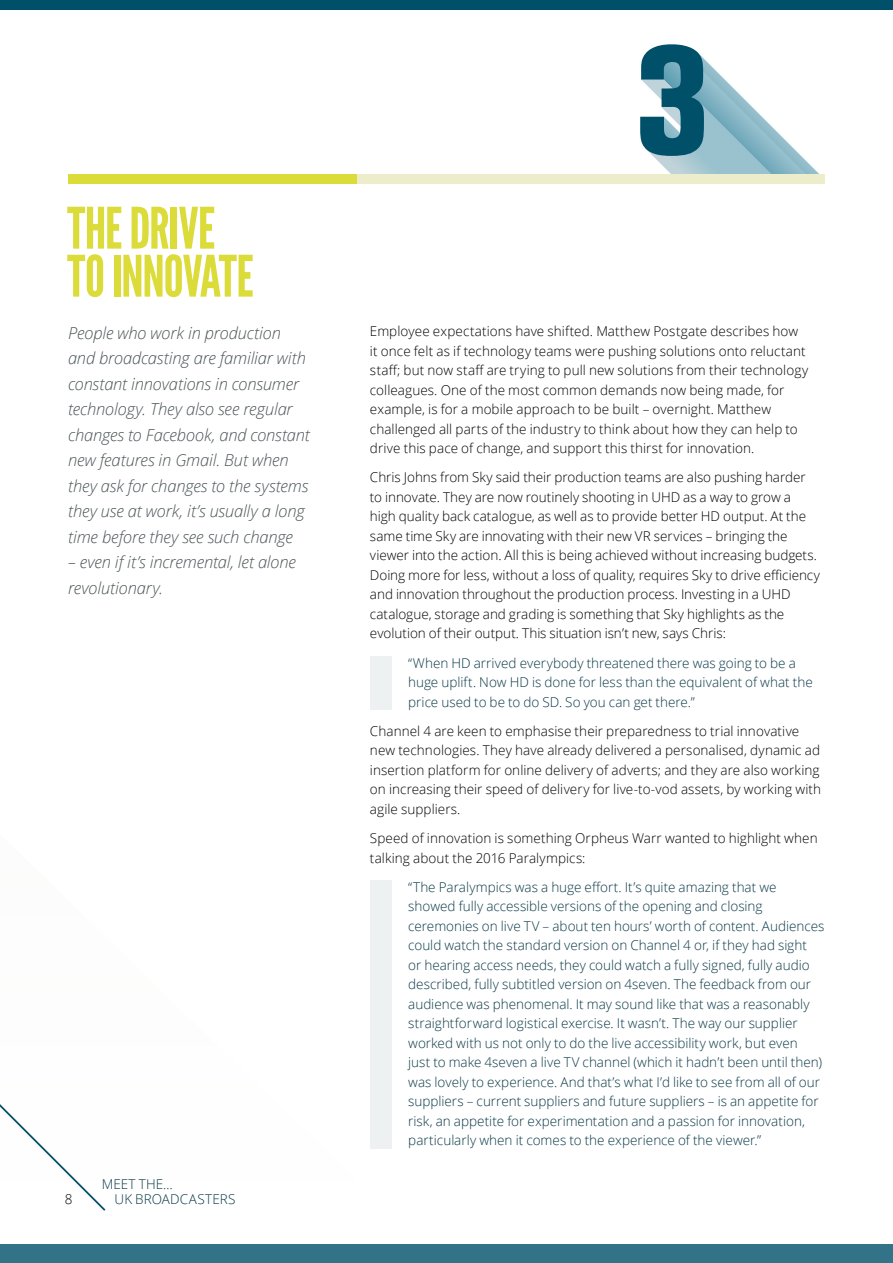
<style>
.page{position:relative;width:893px;height:1263px;background:#fff}
.page>*{position:absolute;margin:0;border:0;box-sizing:border-box;transform-origin:0 0}
.Headers{font:57px/48px "League Gothic";letter-spacing:-.02em;color:#dbdb39}
.Intro_para{font:italic 300 16.5px/25.5px "Open Sans";letter-spacing:-.01em;color:#4c5558}
.Body{font:300 13.5px/19.5px "Open Sans";letter-spacing:.005em;color:#000}
.t1{font:300 13.5px/19.5px "Open Sans";color:#093847}
</style>
<div class="page">
<div style="left:0;top:0;width:893px;height:9px;background:#005069"></div>
<div style="left:0;top:1245px;width:893px;height:18px;background:#337387"></div>
<svg style="left:0;top:1104px;width:106px;height:107px"></svg>
<div style="left:68px;top:174px;width:315px;height:9px;background:#dbdb39"></div>
<svg style="left:640px;top:44px;width:179px;height:130px"></svg>
<div style="left:357px;top:174px;width:468px;height:9px;background:#ededcb"></div>
<div style="left:370px;top:656px;width:21px;height:54px;background:#eef1f2"></div>
<div style="left:370px;top:880px;width:21px;height:269px;background:#eef1f2"></div>
<p class="Headers" style="left:67px;top:205px;width:188px">THE DRIVE<br>TO INNOVATE</p>
<p class="Intro_para" style="left:68px;top:319px;width:243px">People who work in production and broadcasting are familiar with constant innovations in consumer technology. They also see regular changes to Facebook, and constant new features in Gmail. But when they ask for changes to the systems they use at work, it’s usually a long time before they see such change</p>
<p class="Intro_para" style="left:68px;top:549px;width:230px">– even if it’s incremental, let alone revolutionary.</p>
<p class="Body" style="left:65px;top:1188px;width:9px">8</p>
<p class="t1" style="left:115px;top:1176px;width:122px;line-height:15px;text-indent:-13px">MEET THE…<br>UK BROADCASTERS</p>
<p class="Body" style="left:370px;top:321px;width:440px">Employee expectations have shifted. Matthew Postgate describes how it once felt as if technology teams were pushing solutions onto reluctant staff; but now staff are trying to pull new solutions from their technology colleagues. One of the most common demands now being made, for example, is for a mobile approach to be built – overnight. Matthew challenged all parts of the industry to think about how they can help to drive this pace of change, and support this thirst for innovation.</p>
<p class="Body" style="left:370px;top:467px;width:452px">Chris Johns from Sky said their production teams are also pushing harder to innovate. They are now routinely shooting in UHD as a way to grow a high quality back catalogue, as well as to provide better HD output. At the same time Sky are innovating with their new VR services – bringing the viewer into the action. All this is being achieved without increasing budgets.<br>Doing more for less, without a loss of quality, requires Sky to drive efficiency and innovation throughout the production process. Investing in a UHD catalogue, storage and grading is something that Sky highlights as the evolution of their output. This situation isn’t new, says Chris:</p>
<p class="t1" style="left:408px;top:653px;width:406px">“When HD arrived everybody threatened there was going to be a huge uplift. Now HD is done for less than the equivalent of what the price used to be to do SD. So you can get there.”</p>
<p class="Body" style="left:370px;top:721px;width:453px">Channel 4 are keen to emphasise their preparedness to trial innovative new technologies. They have already delivered a personalised, dynamic ad insertion platform for online delivery of adverts; and they are also working on increasing their speed of delivery for live-to-vod assets, by working with agile suppliers.</p>
<p class="Body" style="left:370px;top:828px;width:449px">Speed of innovation is something Orpheus Warr wanted to highlight when talking about the 2016 Paralympics:</p>
<p class="t1" style="left:408px;top:877px;width:418px">“The Paralympics was a huge effort. It’s quite amazing that we showed fully accessible versions of the opening and closing ceremonies on live TV – about ten hours’ worth of content. Audiences could watch the standard version on Channel 4 or, if they had sight<br>or hearing access needs, they could watch a fully signed, fully audio described, fully subtitled version on 4seven. The feedback from our audience was phenomenal. It may sound like that was a reasonably straightforward logistical exercise. It wasn’t. The way our supplier worked with us not only to do the live accessibility work, but even<br>just to make 4seven a live TV channel (which it hadn’t been until then) was lovely to experience. And that’s what I’d like to see from all of our suppliers – current suppliers and future suppliers – is an appetite for risk, an appetite for experimentation and a passion for innovation, particularly when it comes to the experience of the viewer.”</p>
</div>
